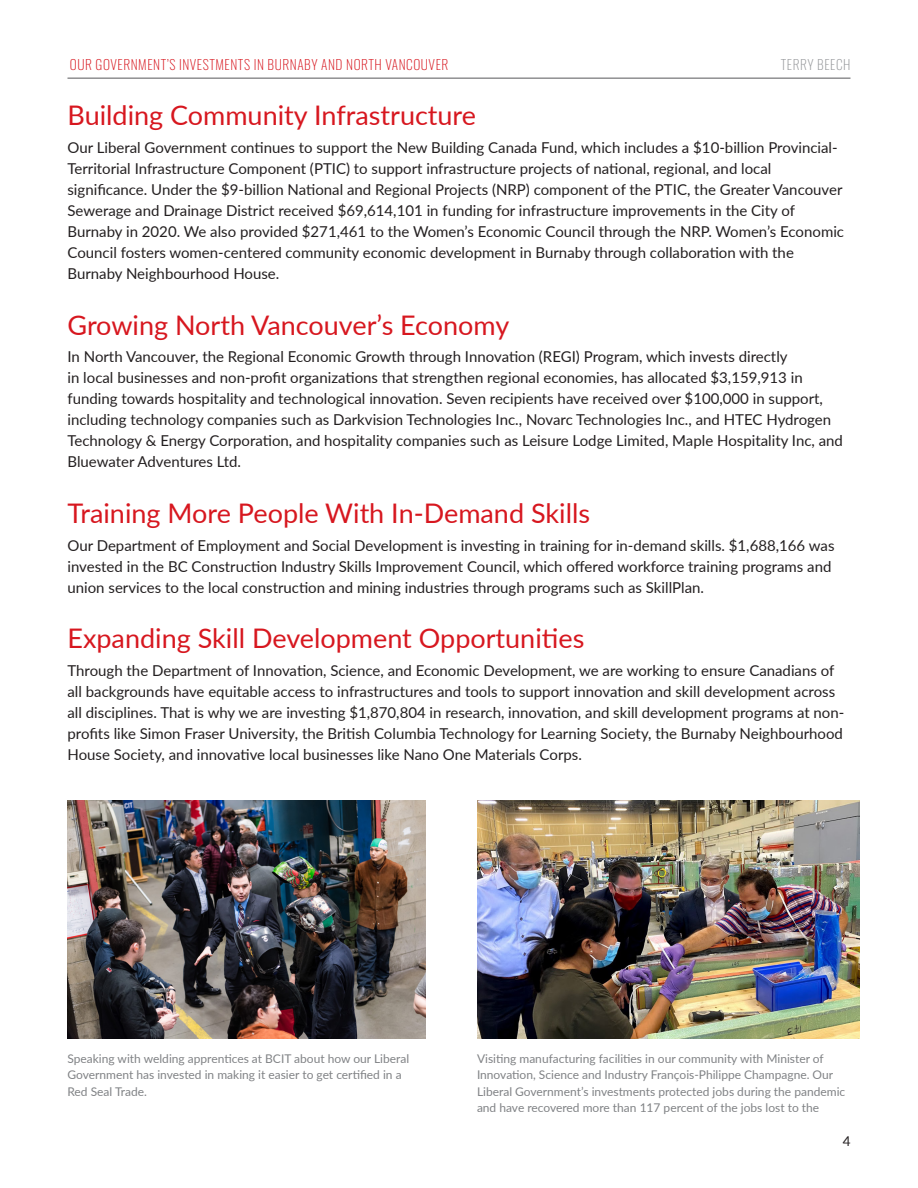
<style>
.page{position:relative;width:918px;height:1188px;background:#fff}
.page>*{position:absolute;margin:0;border:0;box-sizing:border-box;transform-origin:0 0}
.Body{font:27px "Lato";color:#d7171f}
.Body-2{font:15px/21px "Lato";color:#231f20}
.t1{font:200 13.5px "Oswald";letter-spacing:.04em;color:#d7171f}
.t2{font:200 13.5px "Oswald";letter-spacing:.04em;color:#95979a}
.t3{font:13.5px "Lato";color:#231f20}
.t4{font:12px/16.5px "Lato";color:#808285}
</style>
<div class="page">
<hr style="left:68px;top:78px;width:782px;height:1px;background:#57585a">
<img style="left:68px;top:801px;width:357px;height:237px">
<img style="left:477px;top:801px;width:383px;height:237px">
<p class="t1" style="left:70px;top:53px;width:380px">OUR GOVERNMENT’S INVESTMENTS IN BURNABY AND NORTH VANCOUVER</p>
<p class="t2" style="left:781px;top:53px;width:71px">TERRY BEECH</p>
<p class="Body" style="left:68px;top:96px;width:410px">Building Community Infrastructure</p>
<p class="Body-2" style="left:68px;top:137px;width:778px">Our Liberal Government continues to support the New Building Canada Fund, which includes a $10-billion Provincial-Territorial Infrastructure Component (PTIC) to support infrastructure projects of national, regional, and local significance. Under the $9-billion National and Regional Projects (NRP) component of the PTIC, the Greater Vancouver Sewerage and Drainage District received $69,614,101 in funding for infrastructure improvements in the City of Burnaby in 2020. We also provided $271,461 to the Women’s Economic Council through the NRP. Women’s Economic Council fosters women-centered community economic development in Burnaby through collaboration with the Burnaby Neighbourhood House.</p>
<p class="Body" style="left:68px;top:306px;width:443px">Growing North Vancouver’s Economy</p>
<p class="Body-2" style="left:68px;top:346px;width:777px">In North Vancouver, the Regional Economic Growth through Innovation (REGI) Program, which invests directly<br>in local businesses and non-profit organizations that strengthen regional economies, has allocated $3,159,913 in funding towards hospitality and technological innovation. Seven recipients have received over $100,000 in support, including technology companies such as Darkvision Technologies Inc., Novarc Technologies Inc., and HTEC Hydrogen Technology &amp; Energy Corporation, and hospitality companies such as Leisure Lodge Limited, Maple Hospitality Inc, and Bluewater Adventures Ltd.</p>
<p class="Body" style="left:68px;top:494px;width:524px">Training More People With In-Demand Skills</p>
<p class="Body-2" style="left:68px;top:534px;width:769px">Our Department of Employment and Social Development is investing in training for in-demand skills. $1,688,166 was invested in the BC Construction Industry Skills Improvement Council, which offered workforce training programs and union services to the local construction and mining industries through programs such as SkillPlan.</p>
<p class="Body" style="left:68px;top:619px;width:518px">Expanding Skill Development Opportunities</p>
<p class="Body-2" style="left:68px;top:659px;width:778px">Through the Department of Innovation, Science, and Economic Development, we are working to ensure Canadians of all backgrounds have equitable access to infrastructures and tools to support innovation and skill development across all disciplines. That is why we are investing $1,870,804 in research, innovation, and skill development programs at non&shy;profits like Simon Fraser University, the British Columbia Technology for Learning Society, the Burnaby Neighbourhood House Society, and innovative local businesses like Nano One Materials Corps.</p>
<p class="t4" style="left:68px;top:1050px;width:343px">Speaking with welding apprentices at BCIT about how our Liberal<br>Government has invested in making it easier to get certified in a<br>Red Seal Trade.</p>
<p class="t4" style="left:477px;top:1050px;width:370px">Visiting manufacturing facilities in our community with Minister of Innovation, Science and Industry François-Philippe Champagne. Our Liberal Government’s investments protected jobs during the pandemic and have recovered more than 117 percent of the jobs lost to the</p>
<p class="t3" style="left:843px;top:1131px;width:9px">4</p>
</div>
